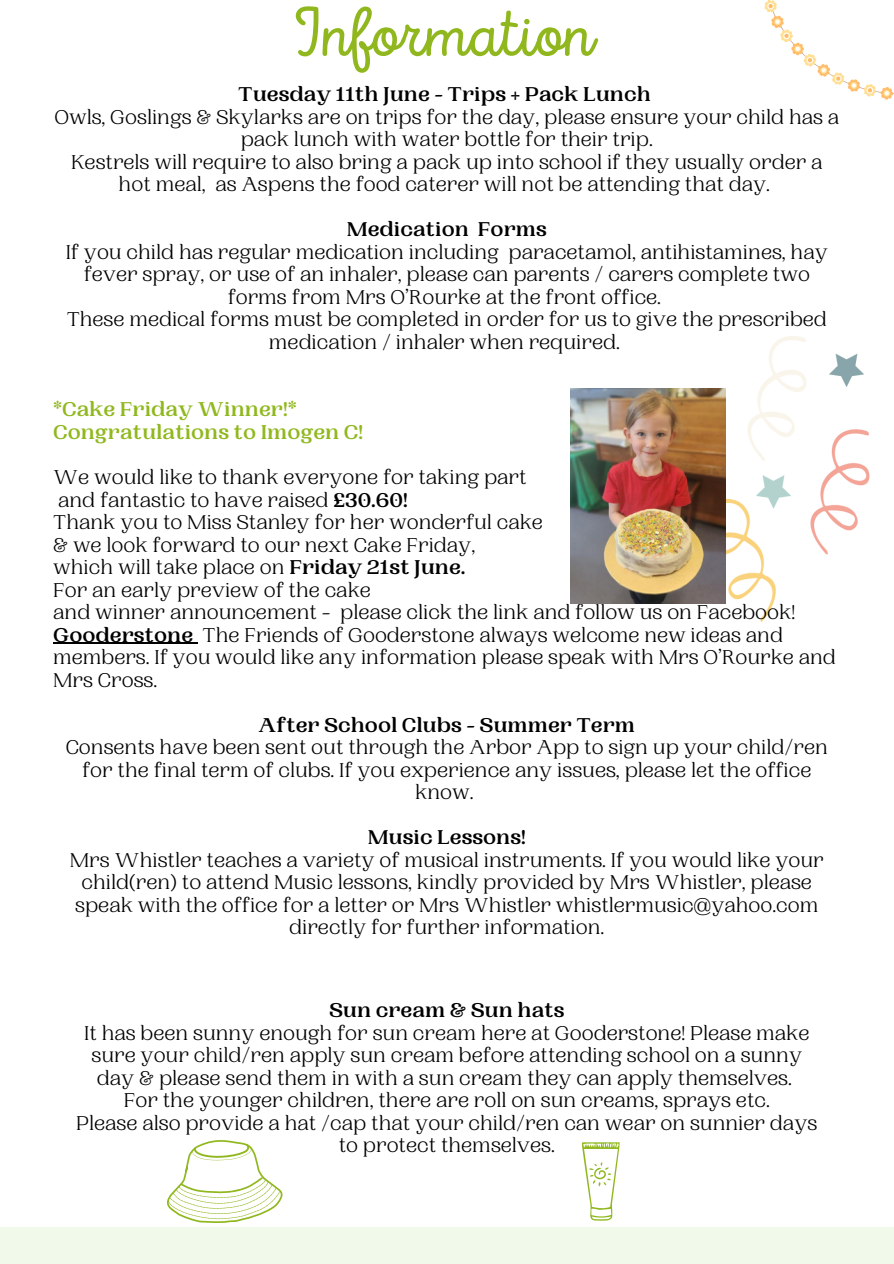
<style>
.page{position:relative;width:894px;height:1264px;background:#fff}
.page>*{position:absolute;margin:0;border:0;box-sizing:border-box;transform-origin:0 0}
.t1{font:69.9px "Intro Script";color:#90b81e}
.t2{font:21px/22.5px "PP Woodland";color:#000;text-align:center}
.t3{font:700 21px "PP Woodland";color:#000}
.t4{font:700 21px/22.5px "PP Woodland";color:#90b81e}
.s1{font-weight:700}
</style>
<div class="page">
<div style="left:0;top:1227px;width:893px;height:36px;background:#f1f9ea"></div>
<img style="left:654px;top:337px;width:216px;height:284px">
<hr style="left:53px;top:642px;width:140px;height:2px;background:#000">
<svg style="left:582px;top:1142px;width:37px;height:78px"></svg>
<svg style="left:167px;top:1140px;width:116px;height:83px"></svg>
<svg style="left:764px;top:0;width:129px;height:100px"></svg>
<img style="left:570px;top:388px;width:154px;height:215px">
<p class="t1" style="left:288px;top:4px;width:306px">Information</p>
<p class="t3" style="left:238px;top:82px;width:414px">Tuesday 11th June - Trips + Pack Lunch</p>
<p class="t2" style="left:54px;top:106px;width:786px">Owls, Goslings &amp; Skylarks are on trips for the day, please ensure your child has a pack lunch with water bottle for their trip.</p>
<p class="t2" style="left:71px;top:151px;width:752px">Kestrels will require to also bring a pack up into school if they usually order a hot meal, as Aspens the food caterer will not be attending that day.</p>
<p class="t3" style="left:347px;top:217px;width:201px">Medication Forms</p>
<p class="t2" style="left:66px;top:241px;width:763px">If you child has regular medication including paracetamol, antihistamines, hay fever spray, or use of an inhaler, please can parents / carers complete two forms from Mrs O’Rourke at the front office.</p>
<p class="t2" style="left:67px;top:309px;width:761px">These medical forms must be completed in order for us to give the prescribed medication / inhaler when required.</p>
<p class="t4" style="left:53px;top:399px;width:311px">*Cake Friday Winner!*<br>Congratulations to Imogen C!</p>
<h2 class="t2" style="left:53px;top:466px;width:475px">We would like to thank everyone for taking part</h2>
<p class="t2" style="left:58px;top:489px;width:351px">and fantastic to have raised <span class="s1">£30.60!</span></p>
<p class="t2" style="left:53px;top:511px;width:491px">Thank you to Miss Stanley for her wonderful cake</p>
<p class="t2" style="left:53px;top:534px;width:423px">&amp; we look forward to our next Cake Friday,</p>
<p class="t2" style="left:53px;top:556px;width:414px">which will take place on <span class="s1">Friday 21st June.</span></p>
<p class="t2" style="left:53px;top:579px;width:319px">For an early preview of the cake</p>
<p class="t2" style="left:53px;top:601px;width:784px;text-align:left">and winner announcement - please click the link and follow us on Facebook!<br><span class="s1">Gooderstone</span> The Friends of Gooderstone always welcome new ideas and members. If you would like any information please speak with Mrs O’Rourke and</p>
<p class="t2" style="left:53px;top:669px;width:105px">Mrs Cross.</p>
<p class="t2" style="left:66px;top:714px;width:763px"><span class="s1">After School Clubs - Summer Term<br></span>Consents have been sent out through the Arbor App to sign up your child/ren for the final term of clubs. If you experience any issues, please let the office know.</p>
<p class="t2" style="left:70px;top:826px;width:755px"><span class="s1">Music Lessons!<br></span>Mrs Whistler teaches a variety of musical instruments. If you would like your</p>
<p class="t2" style="left:75px;top:871px;width:744px">child(ren) to attend Music lessons, kindly provided by Mrs Whistler, please speak with the office for a letter or Mrs Whistler whistlermusic@yahoo.com directly for further information.</p>
<p class="t3" style="left:329px;top:998px;width:237px">Sun cream &amp; Sun hats</p>
<p class="t2" style="left:84px;top:1022px;width:726px">It has been sunny enough for sun cream here at Gooderstone! Please make sure your child/ren apply sun cream before attending school on a sunny day &amp; please send them in with a sun cream they can apply themselves.</p>
<p class="t2" style="left:124px;top:1089px;width:647px">For the younger children, there are roll on sun creams, sprays etc.</p>
<p class="t2" style="left:76px;top:1112px;width:742px">Please also provide a hat /cap that your child/ren can wear on sunnier days to protect themselves.</p>
</div>
